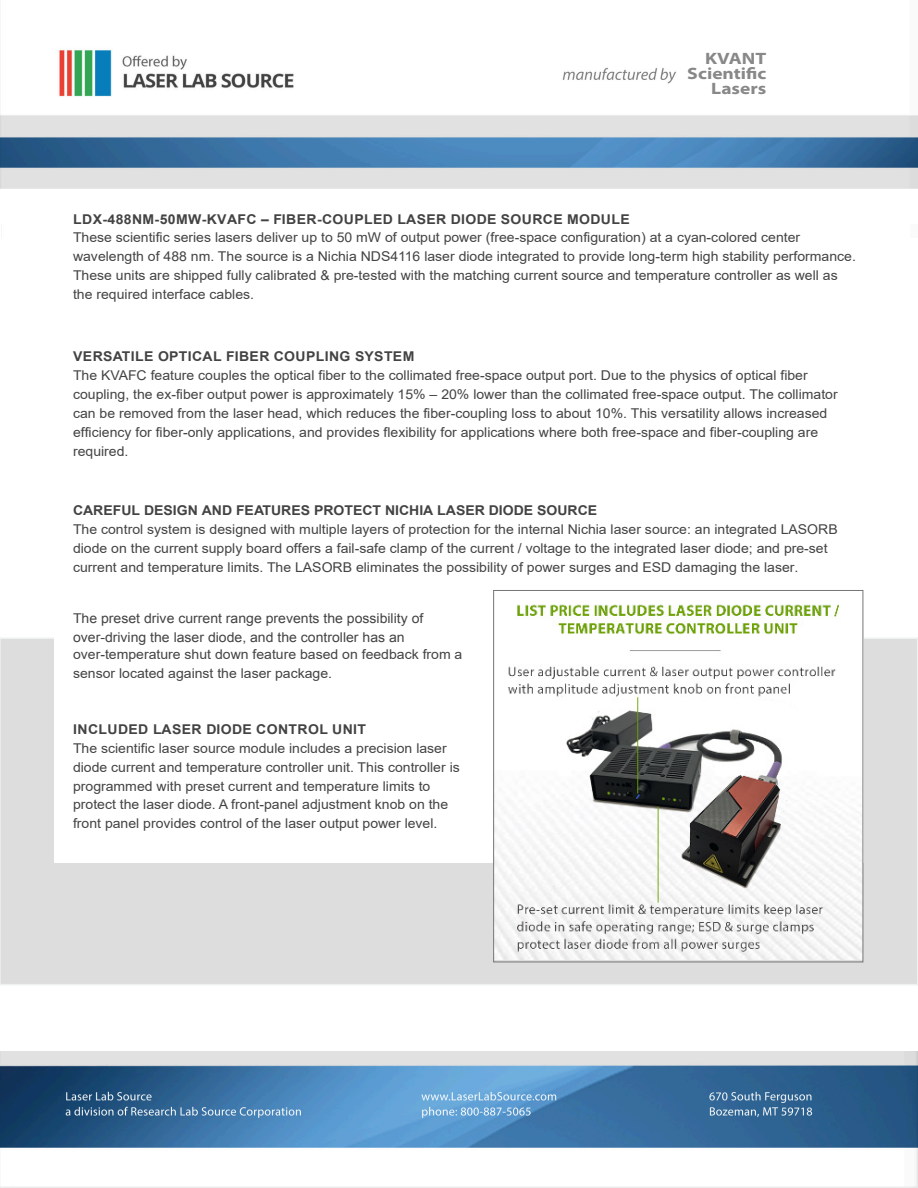
<style>
.page{position:relative;width:918px;height:1188px;background:#fff}
.page>*{position:absolute;margin:0;border:0;box-sizing:border-box;transform-origin:0 0}
.t1{font:700 semi-expanded 16.5px "Myriad Pro";color:#888;scale:1.1 1}
.t2{font:13.5px/18.9px "Arial";color:#434343;scale:1.04 1}
.t3{font:700 13.5px "Arial";letter-spacing:.025em;color:#434343;scale:1.04 1}
.s1{font-weight:700}
</style>
<div class="page">
<div style="left:0;top:638px;width:918px;height:347px;background:#ddddde"></div>
<img style="left:0;top:50px;width:918px;height:139px">
<img style="left:0;top:1052px;width:918px;height:136px">
<div style="left:54px;top:208px;width:809px;height:654px;background:#fff"></div>
<img style="left:495px;top:604px;width:366px;height:356px">
<div style="left:493px;top:590px;width:370px;height:372px;border:1px solid #757575"></div>
<div style="left:682px;top:59px;width:152px;height:33px;background:#fff"></div>
<svg style="left:917px;top:638px;width:1px;height:347px"></svg>
<p class="t1" style="left:705px;top:49px;width:57px">KVANT</p>
<p class="t1" style="left:687px;top:64px;width:73px">Scientific</p>
<p class="t1" style="left:711px;top:79px;width:52px">Lasers</p>
<p class="t3" style="left:73px;top:209px;width:537px">LDX-488NM-50MW-KVAFC – FIBER-COUPLED LASER DIODE SOURCE MODULE</p>
<p class="t2" style="left:73px;top:228px;width:754px">These scientific series lasers deliver up to 50 mW of output power (free-space configuration) at a cyan-colored center wavelength of 488 nm. The source is a Nichia NDS4116 laser diode integrated to provide long-term high stability performance.<br>These units are shipped fully calibrated &amp; pre-tested with the matching current source and temperature controller as well as the required interface cables.</p>
<p class="t2" style="left:73px;top:347px;width:737px"><span class="s1">VERSATILE OPTICAL FIBER COUPLING SYSTEM<br></span>The KVAFC feature couples the optical fiber to the collimated free-space output port. Due to the physics of optical fiber coupling, the ex-fiber output power is approximately 15% – 20% lower than the collimated free-space output. The collimator can be removed from the laser head, which reduces the fiber-coupling loss to about 10%. This versatility allows increased efficiency for fiber-only applications, and provides flexibility for applications where both free-space and fiber-coupling are required.</p>
<p class="t2" style="left:73px;top:501px;width:737px"><span class="s1">CAREFUL DESIGN AND FEATURES PROTECT NICHIA LASER DIODE SOURCE<br></span>The control system is designed with multiple layers of protection for the internal Nichia laser source: an integrated LASORB diode on the current supply board offers a fail-safe clamp of the current / voltage to the integrated laser diode; and pre-set current and temperature limits. The LASORB eliminates the possibility of power surges and ESD damaging the laser.</p>
<p class="t2" style="left:73px;top:609px;width:338px">The preset drive current range prevents the possibility of over-driving the laser diode, and the controller has an</p>
<p class="t2" style="left:73px;top:644px;width:376px">over-temperature shut down feature based on feedback from a sensor located against the laser package.</p>
<p class="t2" style="left:73px;top:720px;width:373px"><span class="s1">INCLUDED LASER DIODE CONTROL UNIT<br></span>The scientific laser source module includes a precision laser diode current and temperature controller unit. This controller is programmed with preset current and temperature limits to protect the laser diode. A front-panel adjustment knob on the front panel provides control of the laser output power level.</p>
</div>
